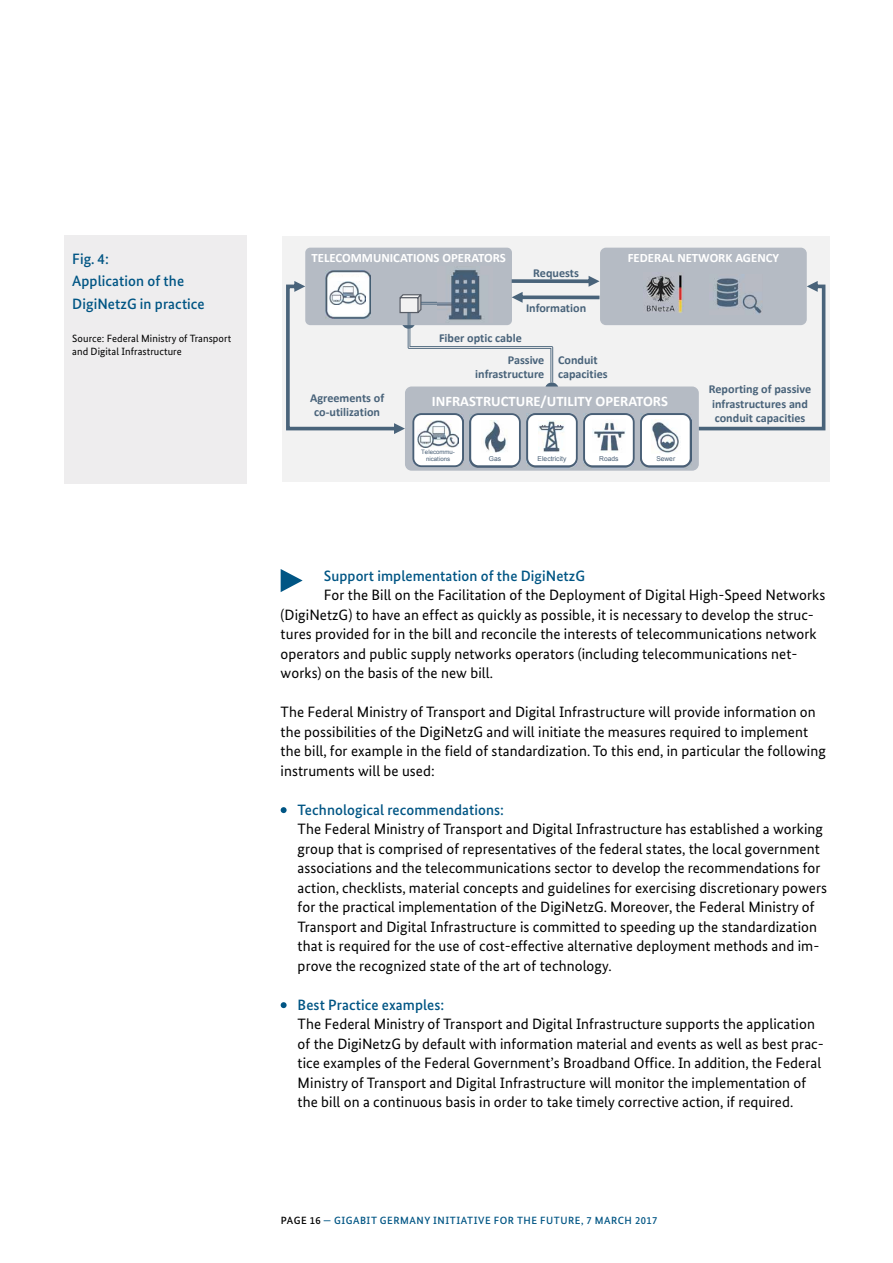
<style>
.page{position:relative;width:893px;height:1263px;background:#fff}
.page>*{position:absolute;margin:0;border:0;box-sizing:border-box;transform-origin:0 0}
.t1{font:15px/19.5px "Bundes Sans";letter-spacing:.005em;color:#000}
.t2{font:500 15px/22.5px "Bundes Sans";letter-spacing:.005em;color:#005584}
.t3{font:700 14.55px "Calibri";color:#fff}
.t4{font:700 12.75px "Calibri";color:#fff}
.t5{font:700 12.15px/14.5px "Calibri";color:#49637a}
.t6{font:10.5px/13.5px "Bundes Sans";letter-spacing:.005em;color:#000}
.t7{font:500 10.5px "Bundes Sans";letter-spacing:.05em;color:#005584}
.t8{font:6.75px "Arial";color:#485f76}
.t9{font:6px/7.4px "Arial";color:#485f76;text-align:center}
.s1{color:#000}
</style>
<div class="page">
<svg style="left:281px;top:807px;width:6px;height:6px"></svg>
<svg style="left:281px;top:1002px;width:6px;height:6px"></svg>
<div style="left:282px;top:236px;width:547px;height:246px;background:#f2f2f2"></div>
<div style="left:305px;top:248px;width:207px;height:77px;background:#b5bbc4;border-radius:5px"></div>
<svg style="left:405px;top:386px;width:294px;height:85px;background:#afb7c1"></svg>
<div style="left:600px;top:248px;width:207px;height:77px;background:#b5bbc4;border-radius:6px"></div>
<img style="left:717px;top:278px;width:21px;height:3px">
<svg style="left:699px;top:281px;width:126px;height:149px"></svg>
<img style="left:451px;top:269px;width:28px;height:7px">
<img style="left:326px;top:271px;width:45px;height:5px">
<svg style="left:286px;top:276px;width:405px;height:191px"></svg>
<div style="left:481px;top:454px;width:28px;height:8px;background:#fff"></div>
<div style="left:535px;top:454px;width:34px;height:8px;background:#fff"></div>
<div style="left:647px;top:454px;width:37px;height:8px;background:#fff"></div>
<div style="left:591px;top:454px;width:35px;height:8px;background:#fff"></div>
<img style="left:481px;top:421px;width:28px;height:31px">
<img style="left:651px;top:419px;width:29px;height:35px">
<img style="left:592px;top:420px;width:34px;height:33px">
<img style="left:538px;top:421px;width:28px;height:31px">
<div style="left:64px;top:235px;width:183px;height:248px;background:#eeedee"></div>
<svg style="left:281px;top:569px;width:22px;height:23px"></svg>
<p class="t2" style="left:72px;top:247px;width:134px">Fig. 4:<br>Application of the<br>DigiNetzG in practice</p>
<p class="t6" style="left:72px;top:331px;width:160px">Source: Federal Ministry of Transport and Digital Infrastructure</p>
<p class="t4" style="left:311px;top:250px;width:196px">TELECOMMUNICATIONS OPERATORS</p>
<p class="t4" style="left:628px;top:250px;width:153px">FEDERAL NETWORK AGENCY</p>
<p class="t5" style="left:533px;top:266px;width:47px">Requests</p>
<p class="t5" style="left:526px;top:301px;width:62px">Information</p>
<p class="t5" style="left:439px;top:331px;width:84px">Fiber optic cable</p>
<p class="t5" style="left:475px;top:352px;width:71px;text-align:right">Passive infrastructure</p>
<p class="t5" style="left:558px;top:352px;width:51px">Conduit capacities</p>
<p class="t5" style="left:310px;top:390px;width:76px;text-align:center">Agreements of co‐utilization</p>
<p class="t5" style="left:709px;top:382px;width:104px">Reporting of passive infrastructures and conduit capacities</p>
<p class="t3" style="left:432px;top:392px;width:237px">INFRASTRUCTURE/UTILITY OPERATORS</p>
<p class="t9" style="left:421px;top:448px;width:35px">Telecommu&shy;nications</p>
<p class="t8" style="left:489px;top:454px;width:14px">Gas</p>
<p class="t8" style="left:537px;top:455px;width:30px">Electricity</p>
<p class="t8" style="left:599px;top:455px;width:21px">Roads</p>
<p class="t8" style="left:656px;top:455px;width:20px">Sewer</p>
<p class="t2" style="left:324px;top:564px;width:263px">Support implementation of the DigiNetzG</p>
<p class="t1" style="left:281px;top:585px;width:546px;text-indent:43px">For the Bill on the Facilitation of the Deployment of Digital High-Speed Networks (DigiNetzG) to have an effect as quickly as possible, it is necessary to develop the struc&shy;tures provided for in the bill and reconcile the interests of telecommunications network operators and public supply networks operators (including telecommunications net&shy;works) on the basis of the new bill.</p>
<p class="t1" style="left:281px;top:702px;width:547px">The Federal Ministry of Transport and Digital Infrastructure will provide information on the possibilities of the DigiNetzG and will initiate the measures required to implement the bill, for example in the field of standardization. To this end, in particular the following instruments will be used:</p>
<p class="t2" style="left:298px;top:798px;width:208px">Technological recommendations:</p>
<p class="t1" style="left:298px;top:819px;width:531px">The Federal Ministry of Transport and Digital Infrastructure has established a working group that is comprised of representatives of the federal states, the local government associations and the telecommunications sector to develop the recommendations for action, checklists, material concepts and guidelines for exercising discretionary powers for the practical implementation of the DigiNetzG. Moreover, the Federal Ministry of Transport and Digital Infrastructure is committed to speeding up the standardization that is required for the use of cost-effective alternative deployment methods and im&shy;prove the recognized state of the art of technology.</p>
<p class="t2" style="left:298px;top:993px;width:148px">Best Practice examples:</p>
<p class="t1" style="left:298px;top:1014px;width:528px">The Federal Ministry of Transport and Digital Infrastructure supports the application of the DigiNetzG by default with information material and events as well as best prac&shy;tice examples of the Federal Government’s Broadband Office. In addition, the Federal Ministry of Transport and Digital Infrastructure will monitor the implementation of the bill on a continuous basis in order to take timely corrective action, if required.</p>
<p class="t7" style="left:281px;top:1214px;width:378px"><span class="s1">PAGE 16</span> — GIGABIT GERMANY INITIATIVE FOR THE FUTURE, 7 MARCH 2017</p>
</div>
